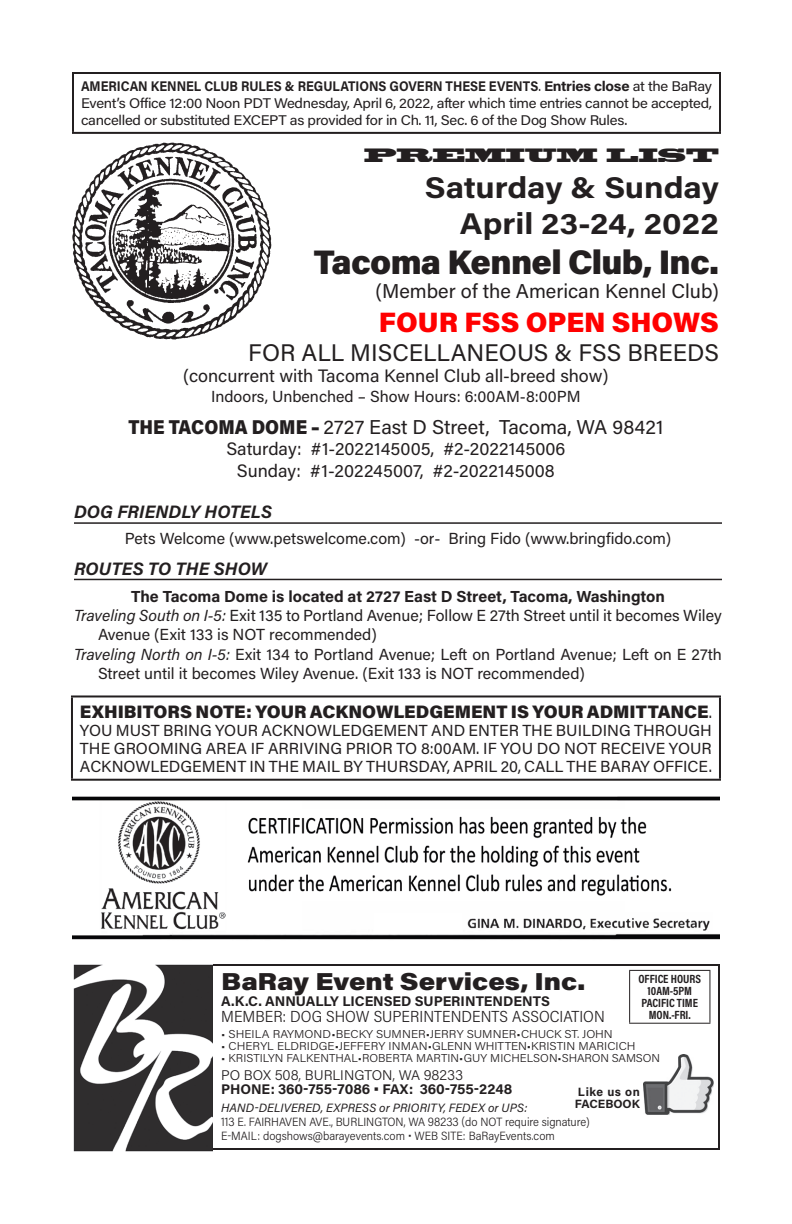
<style>
.page{position:relative;width:792px;height:1224px;background:#fff}
.page>*{position:absolute;margin:0;border:0;box-sizing:border-box;transform-origin:0 0}
.MainText27{font:900 34px "Acumin Pro";letter-spacing:-.02em;color:#231f20}
.MainText27-2{font:700 30px "Acumin Pro";letter-spacing:-.005em;color:#231f20;scale:1.1 1}
.MainText27-3{font:900 28px "Acumin Pro";color:#f00}
.MainText27-4{font:24px "Acumin Pro";color:#231f20}
.t1{font:900 24px "Acumin Pro Wide";color:#231f20}
.MainText27-5{font:20px "Acumin Pro";color:#231f20}
.MainText27-6{font:18px "Acumin Pro";color:#231f20}
.MainText27-7{font:900 18px "Acumin Pro";color:#231f20}
.PLHeaders{font:italic 700 18px "Acumin Pro";letter-spacing:.005em;color:#231f20}
.MainText27-8{font:18px "Blackoak Std";color:#231f20}
.MainText27-9{font:16px/18px "Acumin Pro";color:#231f20}
.MainText27-10{font:700 16px "Acumin Pro";letter-spacing:-.005em;color:#231f20}
.MainText27-11{font:300 16px "Acumin Pro Semi Cond";letter-spacing:.005em;color:#231f20}
.MainText27-12{font:14px/16.8px "Acumin Pro";letter-spacing:-.02em;color:#231f20;text-align:justify;scale:.9 1}
.t2{font:700 14px "Acumin Pro";letter-spacing:-.005em;color:#231f20}
.t3{font:300 14px "Acumin Pro";color:#231f20}
.t4{font:300 12px "Acumin Pro Semi Cond";letter-spacing:-.005em;color:#231f20}
.t5{font:italic 12px "Acumin Pro";letter-spacing:.01em;color:#231f20}
.MainText27-13{font:700 12px "Acumin Pro Cond";color:#231f20}
.t6{font:700 12px "Acumin Pro";color:#231f20}
.t7{font:300 11.4px "Acumin Pro";color:#231f20;scale:1.05 1}
.s1{font-weight:700}
.s2{font-weight:900}
.s3{font-style:italic}
.s4{font-weight:400;font-size:16px}
</style>
<div class="page">
<hr style="left:72px;top:72px;width:649px;height:2px;background:#231f20">
<hr style="left:72px;top:74px;width:2px;height:58px;background:#231f20">
<hr style="left:719px;top:74px;width:2px;height:58px;background:#231f20">
<hr style="left:72px;top:132px;width:649px;height:2px;background:#231f20">
<img style="left:72px;top:142px;width:200px;height:198px">
<img style="left:72px;top:796px;width:648px;height:144px">
<hr style="left:71px;top:695px;width:650px;height:2px;background:#231f20">
<hr style="left:71px;top:697px;width:2px;height:82px;background:#231f20">
<hr style="left:719px;top:697px;width:2px;height:82px;background:#231f20">
<hr style="left:71px;top:779px;width:650px;height:2px;background:#231f20">
<hr style="left:74px;top:522px;width:648px;height:2px;background:#231f20">
<hr style="left:74px;top:579px;width:648px;height:1px;background:#231f20">
<div style="left:72px;top:964px;width:648px;height:186px;border:2px solid #231f20"></div>
<img style="left:643px;top:1054px;width:70px;height:61px">
<hr style="left:629px;top:970px;width:81px;height:1px;background:#231f20">
<hr style="left:629px;top:971px;width:1px;height:52px;background:#231f20">
<hr style="left:709px;top:971px;width:1px;height:52px;background:#231f20">
<hr style="left:629px;top:1023px;width:81px;height:1px;background:#231f20">
<img style="left:72px;top:964px;width:140px;height:188px">
<p class="MainText27-12" style="left:81px;top:77px;width:703px"><span class="s1">AMERICAN KENNEL CLUB RULES &amp; REGULATIONS GOVERN THESE EVENTS</span>. <span class="s1">Entries close</span> at the BaRay Event’s Office 12:00 Noon PDT Wednesday, April 6, 2022, after which time entries cannot be accepted, cancelled or substituted EXCEPT as provided for in Ch. 11, Sec. 6 of the Dog Show Rules.</p>
<p class="MainText27-8" style="left:364px;top:143px;width:356px">PREMIUM LIST</p>
<p class="MainText27-2" style="left:425px;top:166px;width:269px">Saturday &amp; Sunday</p>
<p class="MainText27-2" style="left:460px;top:202px;width:237px">April 23-24, 2022</p>
<p class="MainText27" style="left:314px;top:238px;width:407px">Tacoma Kennel Club, Inc.</p>
<p class="MainText27-5" style="left:375px;top:277px;width:345px">(Member of the American Kennel Club)</p>
<p class="MainText27-3" style="left:379px;top:302px;width:342px">FOUR FSS OPEN SHOWS</p>
<p class="MainText27-4" style="left:248px;top:336px;width:472px">FOR ALL MISCELLANEOUS &amp; FSS BREEDS</p>
<p class="MainText27-6" style="left:183px;top:364px;width:427px">(concurrent with Tacoma Kennel Club all-breed show)</p>
<p class="MainText27-9" style="left:211px;top:386px;width:371px">Indoors, Unbenched – Show Hours: 6:00AM-8:00PM</p>
<p class="MainText27-5" style="left:129px;top:413px;width:536px"><span class="s2">THE TACOMA DOME –</span> 2727 East D Street, Tacoma, WA 98421</p>
<p class="MainText27-6" style="left:226px;top:436px;width:341px">Saturday: #1-2022145005, #2-2022145006</p>
<p class="MainText27-6" style="left:237px;top:458px;width:319px">Sunday: #1-202245007, #2-2022145008</p>
<p class="PLHeaders" style="left:74px;top:499px;width:199px">DOG FRIENDLY HOTELS</p>
<p class="MainText27-9" style="left:125px;top:529px;width:548px">Pets Welcome (www.petswelcome.com) -or- Bring Fido (www.bringfido.com)</p>
<p class="PLHeaders" style="left:74px;top:556px;width:194px">ROUTES TO THE SHOW</p>
<p class="MainText27-10" style="left:131px;top:585px;width:535px">The Tacoma Dome is located at 2727 East D Street, Tacoma, Washington</p>
<p class="MainText27-9" style="left:98px;top:605px;width:625px;line-height:19.2px;text-indent:-24px"><span class="s3">Traveling South on I-5:</span> Exit 135 to Portland Avenue; Follow E 27th Street until it becomes Wiley<br>Avenue (Exit 133 is NOT recommended)</p>
<p class="MainText27-9" style="left:98px;top:644px;width:625px;line-height:19.2px;text-indent:-24px"><span class="s3">Traveling North on I-5:</span> Exit 134 to Portland Avenue; Left on Portland Avenue; Left on E 27th<br>Street until it becomes Wiley Avenue. (Exit 133 is NOT recommended)</p>
<p class="MainText27-7" style="left:80px;top:699px;width:634px">EXHIBITORS NOTE: YOUR ACKNOWLEDGEMENT IS YOUR ADMITTANCE<span class="s4">.</span></p>
<p class="MainText27-9" style="left:80px;top:720px;width:634px;text-align:justify">YOU MUST BRING YOUR ACKNOWLEDGEMENT AND ENTER THE BUILDING THROUGH THE GROOMING AREA IF ARRIVING PRIOR TO 8:00AM. IF YOU DO NOT RECEIVE YOUR ACKNOWLEDGEMENT IN THE MAIL BY THURSDAY, APRIL 20, CALL THE BARAY OFFICE.</p>
<p class="t1" style="left:221px;top:963px;width:366px">BaRay Event Services, Inc.</p>
<p class="t2" style="left:221px;top:991px;width:330px">A.K.C. ANNUALLY LICENSED SUPERINTENDENTS</p>
<p class="MainText27-11" style="left:221px;top:1005px;width:385px">MEMBER: DOG SHOW SUPERINTENDENTS ASSOCIATION</p>
<p class="t7" style="left:221px;top:1026px;width:375px">• SHEILA RAYMOND•BECKY SUMNER•JERRY SUMNER•CHUCK ST. JOHN</p>
<p class="t7" style="left:221px;top:1038px;width:396px">• CHERYL ELDRIDGE•JEFFERY INMAN•GLENN WHITTEN•KRISTIN MARICICH</p>
<p class="t7" style="left:221px;top:1050px;width:419px">• KRISTILYN FALKENTHAL•ROBERTA MARTIN•GUY MICHELSON•SHARON SAMSON</p>
<p class="t3" style="left:221px;top:1065px;width:244px">PO BOX 508, BURLINGTON, WA 98233</p>
<p class="t2" style="left:221px;top:1079px;width:293px">PHONE: 360-755-7086 • FAX: 360-755-2248</p>
<p class="t5" style="left:221px;top:1099px;width:308px">HAND-DELIVERED, EXPRESS or PRIORITY, FEDEX or UPS:</p>
<p class="t4" style="left:221px;top:1113px;width:370px">113 E. FAIRHAVEN AVE., BURLINGTON, WA 98233 (do NOT require signature)</p>
<p class="t4" style="left:221px;top:1127px;width:335px">E-MAIL: dogshows@barayevents.com • WEB SITE: BaRayEvents.com</p>
<p class="MainText27-13" style="left:638px;top:971px;width:64px">OFFICE HOURS</p>
<p class="MainText27-13" style="left:648px;top:983px;width:46px">10AM-5PM</p>
<p class="MainText27-13" style="left:642px;top:995px;width:58px">PACIFIC TIME</p>
<p class="MainText27-13" style="left:649px;top:1007px;width:43px">MON.-FRI.</p>
<p class="t6" style="left:578px;top:1083px;width:64px">Like us on</p>
<p class="t6" style="left:575px;top:1095px;width:66px">FACEBOOK</p>
</div>
